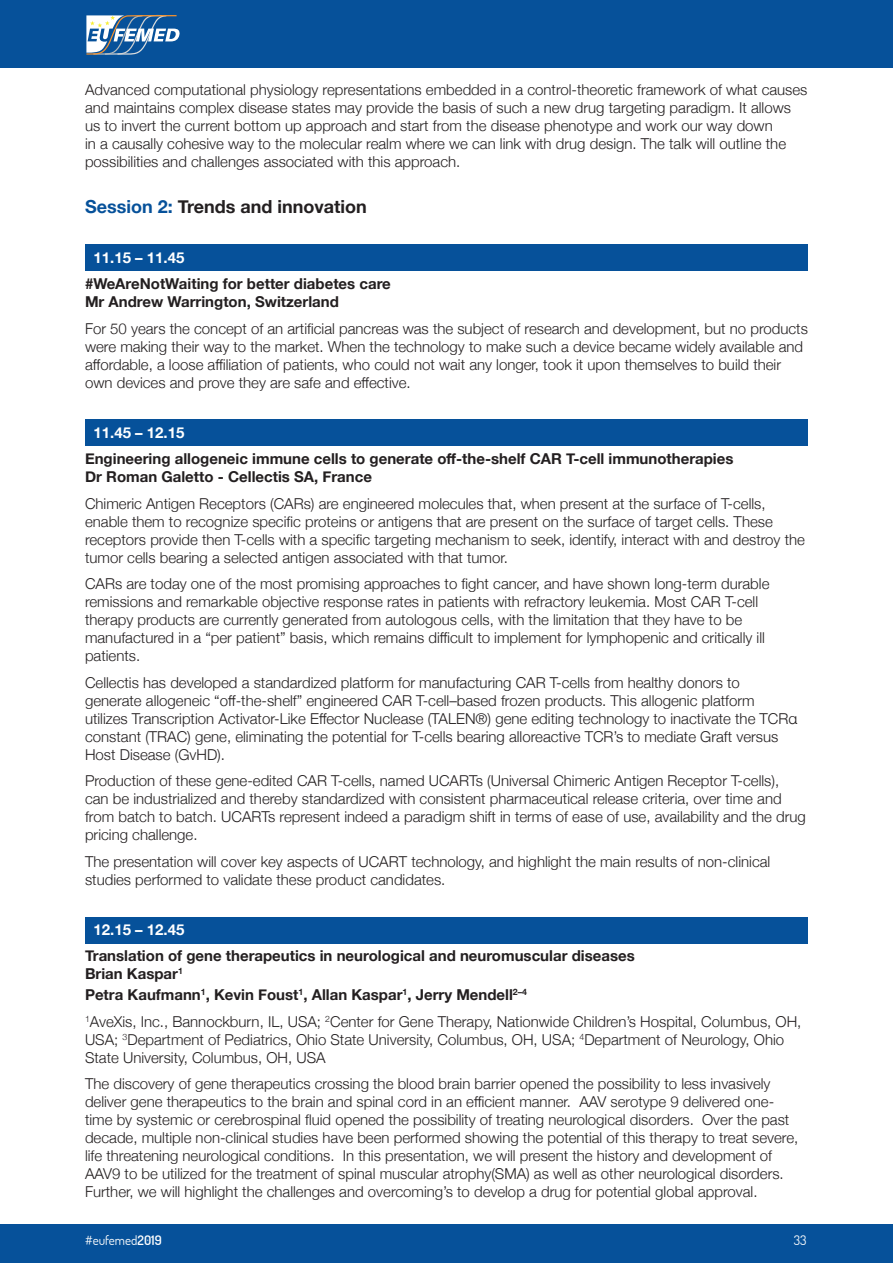
<style>
.page{position:relative;width:893px;height:1263px;background:#fff}
.page>*{position:absolute;margin:0;border:0;box-sizing:border-box;transform-origin:0 0}
.t1{font:700 18px "Helvetica Neue";color:#231f20}
.t2{font:300 15px/18px "Helvetica Neue";color:#231f20}
.t3{font:700 15px "Helvetica Neue";color:#231f20}
.t4{font:700 15px "Helvetica Neue";color:#fff}
.t5{font:13.05px "Terminal Dosis";color:#fff}
.s1{color:#06519a}
.s2{font-weight:600}
</style>
<div class="page">
<div style="left:0;top:1225px;width:893px;height:38px;background:#06519a"></div>
<div style="left:0;top:0;width:893px;height:68px;background:#06519a"></div>
<svg style="left:86px;top:15px;width:94px;height:40px"></svg>
<div style="left:85px;top:419px;width:723px;height:26px;background:#06519a"></div>
<div style="left:85px;top:917px;width:723px;height:27px;background:#06519a"></div>
<div style="left:85px;top:244px;width:723px;height:27px;background:#06519a"></div>
<p class="t2" style="left:85px;top:80px;width:724px">Advanced computational physiology representations embedded in a control-theoretic framework of what causes and maintains complex disease states may provide the basis of such a new drug targeting paradigm. It allows us to invert the current bottom up approach and start from the disease phenotype and work our way down<br>in a causally cohesive way to the molecular realm where we can link with drug design. The talk will outline the possibilities and challenges associated with this approach.</p>
<p class="t1" style="left:85px;top:192px;width:283px"><span class="s1">Session 2:</span> Trends and innovation</p>
<p class="t4" style="left:94px;top:246px;width:92px">11.15 – 11.45</p>
<p class="t3" style="left:85px;top:272px;width:307px">#WeAreNotWaiting for better diabetes care</p>
<p class="t3" style="left:85px;top:290px;width:255px">Mr Andrew Warrington, Switzerland</p>
<p class="t2" style="left:85px;top:318px;width:724px">For 50 years the concept of an artificial pancreas was the subject of research and development, but no products were making their way to the market. When the technology to make such a device became widely available and affordable, a loose affiliation of patients, who could not wait any longer, took it upon themselves to build their own devices and prove they are safe and effective.</p>
<p class="t4" style="left:94px;top:421px;width:92px">11.45 – 12.15</p>
<p class="t3" style="left:85px;top:447px;width:650px">Engineering allogeneic immune cells to generate off-the-shelf CAR T-cell immunotherapies</p>
<p class="t3" style="left:85px;top:465px;width:288px">Dr Roman Galetto - Cellectis SA, France</p>
<p class="t2" style="left:85px;top:493px;width:721px">Chimeric Antigen Receptors (CARs) are engineered molecules that, when present at the surface of T-cells, enable them to recognize specific proteins or antigens that are present on the surface of target cells. These receptors provide then T-cells with a specific targeting mechanism to seek, identify, interact with and destroy the tumor cells bearing a selected antigen associated with that tumor.</p>
<p class="t2" style="left:85px;top:574px;width:686px">CARs are today one of the most promising approaches to fight cancer, and have shown long-term durable remissions and remarkable objective response rates in patients with refractory leukemia. Most CAR T-cell therapy products are currently generated from autologous cells, with the limitation that they have to be manufactured in a “per patient” basis, which remains difficult to implement for lymphopenic and critically ill patients.</p>
<p class="t2" style="left:85px;top:672px;width:714px">Cellectis has developed a standardized platform for manufacturing CAR T-cells from healthy donors to generate allogeneic “off-the-shelf” engineered CAR T-cell–based frozen products. This allogenic platform utilizes Transcription Activator-Like Effector Nuclease (TALEN®) gene editing technology to inactivate the TCRα constant (TRAC) gene, eliminating the potential for T-cells bearing alloreactive TCR’s to mediate Graft versus Host Disease (GvHD).</p>
<p class="t2" style="left:85px;top:771px;width:722px">Production of these gene-edited CAR T-cells, named UCARTs (Universal Chimeric Antigen Receptor T-cells), can be industrialized and thereby standardized with consistent pharmaceutical release criteria, over time and from batch to batch. UCARTs represent indeed a paradigm shift in terms of ease of use, availability and the drug pricing challenge.</p>
<p class="t2" style="left:85px;top:851px;width:687px">The presentation will cover key aspects of UCART technology, and highlight the main results of non-clinical studies performed to validate these product candidates.</p>
<p class="t4" style="left:94px;top:918px;width:92px">12.15 – 12.45</p>
<p class="t3" style="left:85px;top:944px;width:551px">Translation of gene therapeutics in neurological and neuromuscular diseases</p>
<p class="t3" style="left:85px;top:962px;width:99px">Brian Kaspar<sup>1</sup></p>
<p class="t3" style="left:85px;top:983px;width:443px">Petra Kaufmann<sup>1</sup>, Kevin Foust<sup>1</sup>, Allan Kaspar<sup>1</sup>, Jerry Mendell<sup>2–4</sup></p>
<p class="t2" style="left:85px;top:1011px;width:718px"><sup>1</sup>AveXis, Inc., Bannockburn, IL, USA; <sup>2</sup>Center for Gene Therapy, Nationwide Children’s Hospital, Columbus, OH,<br>USA; <sup>3</sup>Department of Pediatrics, Ohio State University, Columbus, OH, USA; <sup>4</sup>Department of Neurology, Ohio<br>State University, Columbus, OH, USA</p>
<p class="t2" style="left:85px;top:1073px;width:715px">The discovery of gene therapeutics crossing the blood brain barrier opened the possibility to less invasively deliver gene therapeutics to the brain and spinal cord in an efficient manner. AAV serotype 9 delivered one&shy;time by systemic or cerebrospinal fluid opened the possibility of treating neurological disorders. Over the past decade, multiple non-clinical studies have been performed showing the potential of this therapy to treat severe, life threatening neurological conditions. In this presentation, we will present the history and development of AAV9 to be utilized for the treatment of spinal muscular atrophy(SMA) as well as other neurological disorders.<br>Further, we will highlight the challenges and overcoming’s to develop a drug for potential global approval.</p>
<p class="t5" style="left:85px;top:1231px;width:78px">#eufemed<span class="s2">2019</span></p>
<p class="t5" style="left:794px;top:1231px;width:14px">33</p>
</div>
